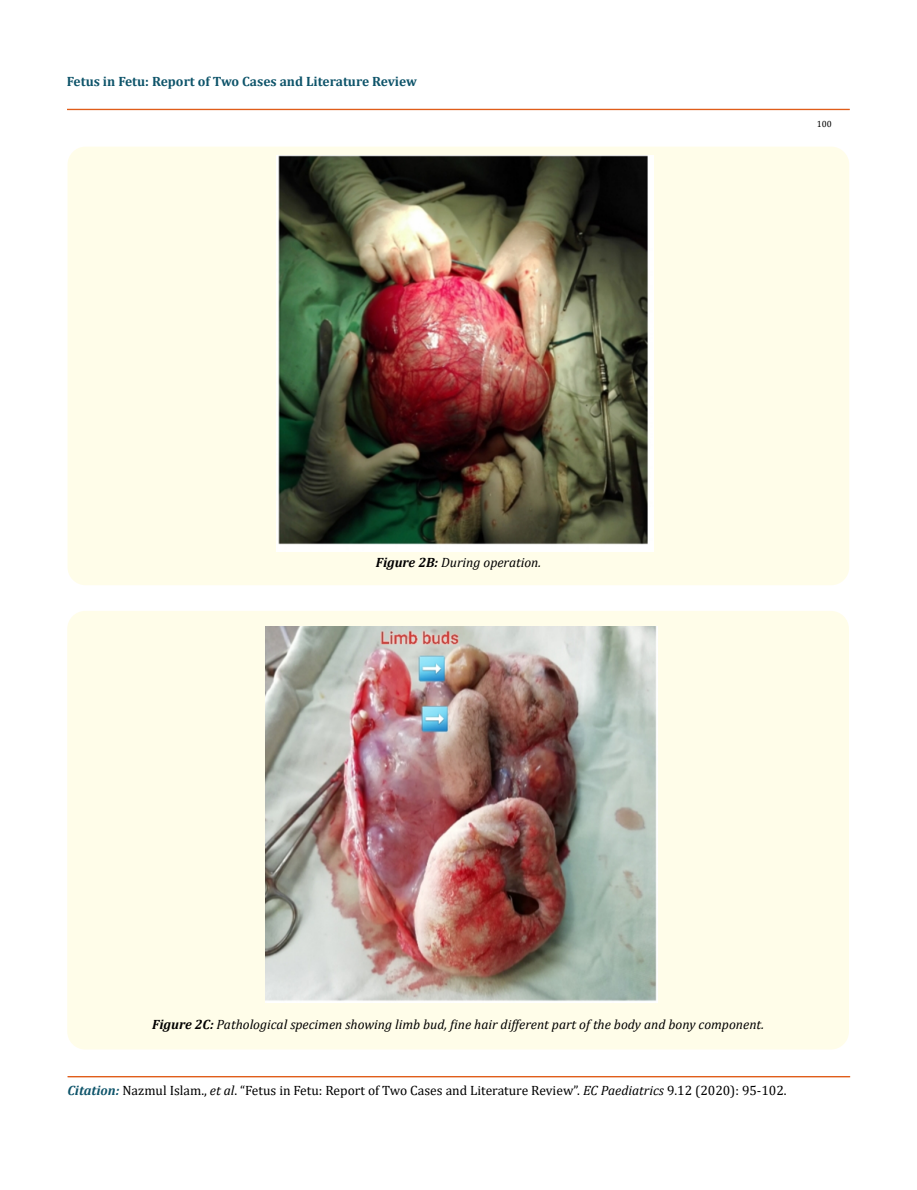
<style>
.page{position:relative;width:917px;height:1190px;background:#fff}
.page>*{position:absolute;margin:0;border:0;box-sizing:border-box;transform-origin:0 0}
.t1{font:italic 13.5px "Cambria";color:#000}
.t2{font:13.5px "Cambria";color:#000}
.t3{font:700 13.5px "Cambria";color:#0e546a}
.t4{font:9px "Cambria";color:#000}
.s1{font-weight:700}
.s2{font-weight:700;font-style:italic;color:#0e546a}
.s3{font-style:italic}
</style>
<div class="page">
<div style="left:67px;top:109px;width:782px;height:1px;border:1px solid #e05d1a"></div>
<div style="left:68px;top:1076px;width:781px;height:1px;border:1px solid #e05d1a"></div>
<div style="left:68px;top:147px;width:781px;height:438px;background:#fffde9;border-radius:18px"></div>
<img style="left:276px;top:155px;width:377px;height:396px">
<div style="left:67px;top:611px;width:782px;height:438px;background:#fffde9;border-radius:18px"></div>
<img style="left:266px;top:626px;width:391px;height:376px">
<p class="t3" style="left:67px;top:72px;width:352px">Fetus in Fetu: Report of Two Cases and Literature Review</p>
<p class="t1" style="left:376px;top:553px;width:167px"><span class="s1">Figure 2B:</span> During operation.</p>
<p class="t4" style="left:816px;top:118px;width:16px">100</p>
<p class="t1" style="left:152px;top:1014px;width:613px"><span class="s1">Figure 2C:</span> Pathological specimen showing limb bud, fine hair different part of the body and bony component.</p>
<p class="t2" style="left:68px;top:1082px;width:720px"><span class="s2">Citation:</span> Nazmul Islam., <span class="s3">et al</span>. “Fetus in Fetu: Report of Two Cases and Literature Review”. <span class="s3">EC Paediatrics</span> 9.12 (2020): 95-102.</p>
</div>
